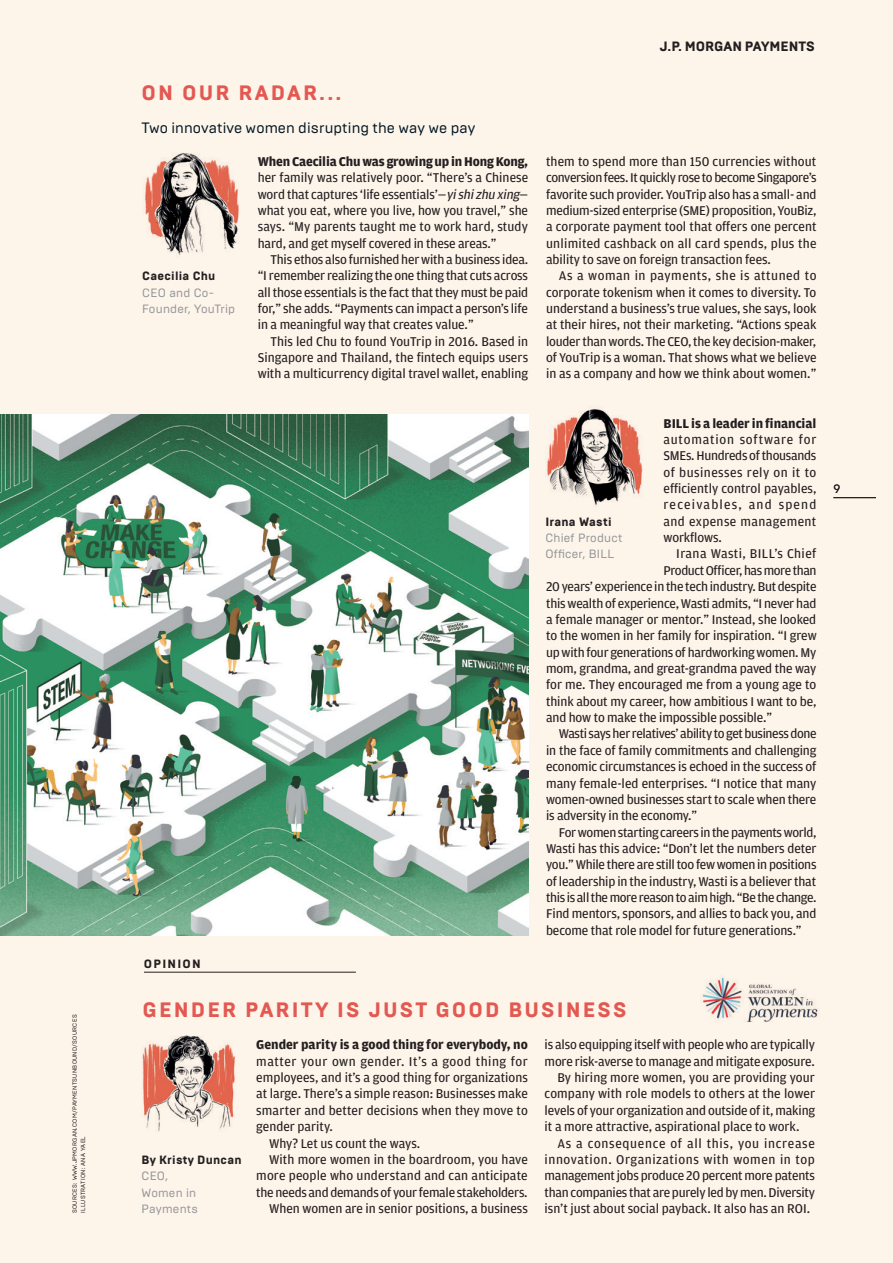
<style>
.page{position:relative;width:893px;height:1263px;background:#fdf4ea}
.page>*{position:absolute;margin:0;border:0;box-sizing:border-box;transform-origin:0 0}
.FOLIOS_left{font:800 20.85px "Brutal Type";letter-spacing:.1em;color:#e35952}
.Wired_Standfirst_1{font:15px "Brutal Type";letter-spacing:.005em;color:#011622}
.JPM_Body_2_indent{font:13.5px/16.4px "Amplitude";letter-spacing:-.01em;color:#231f20;text-align:justify}
.JPM_Body_2_indent-2{font:13.5px "Amplitude";letter-spacing:.04em;color:#231f20}
.JPM_Body_2_indent-3{font:13.5px "Amplitude";letter-spacing:.05em;color:#231f20}
.JPM_Body_2_indent-4{font:13.5px "Amplitude";letter-spacing:-.03em;color:#231f20}
.JPM_Body_2_indent-5{font:13.5px "Amplitude";letter-spacing:.025em;color:#231f20}
.Wired_Slug{font:800 13.5px "Brutal Type";color:#231f20}
.FOLIOS_left-2{font:12px/16.4px "Brutal Type";letter-spacing:.02em;color:#939598}
.FOLIOS_left-3{font:800 12px "Brutal Type";letter-spacing:.02em;color:#231f20}
.FOLIOS_left-4{font:800 12px "Brutal Type";letter-spacing:.1em;color:#231f20}
.FOLIS_right{font:12px "Brutal Type";color:#231f20}
.Wired_Gutter_credit{font:6px "Brutal Type";letter-spacing:.05em;color:#231f20}
.s1{font-weight:700}
.s2{font-style:italic}
.s3{font-weight:800;color:#231f20}
</style>
<div class="page">
<hr style="left:144px;top:972px;width:212px;height:1px;background:#231f20">
<img style="left:142px;top:1035px;width:93px;height:97px">
<img style="left:145px;top:153px;width:94px;height:102px">
<img style="left:547px;top:409px;width:95px;height:97px">
<img style="left:0;top:415px;width:528px;height:520px">
<img style="left:702px;top:977px;width:116px;height:45px">
<hr style="left:833px;top:497px;width:43px;height:1px;background:#231f20">
<p class="Wired_Gutter_credit" style="left:71px;top:1213px;width:200px;rotate:-90deg">SOURCES: WWW.JPMORGAN.COM/PAYMENTSUNBOUND/SOURCES</p>
<p class="Wired_Gutter_credit" style="left:79px;top:1213px;width:78px;rotate:-90deg">ILLUSTRATION: ANA YAEL</p>
<p class="FOLIOS_left" style="left:142px;top:80px;width:201px">ON OUR RADAR...</p>
<p class="Wired_Standfirst_1" style="left:142px;top:119px;width:335px">Two innovative women disrupting the way we pay</p>
<p class="FOLIOS_left-3" style="left:142px;top:269px;width:75px">Caecilia Chu</p>
<p class="FOLIOS_left-2" style="left:142px;top:284px;width:94px">CEO and Co-<br>Founder, YouTrip</p>
<p class="JPM_Body_2_indent" style="left:258px;top:153px;width:272px"><span class="s1">When Caecilia Chu was growing up in Hong Kong, </span>her family was relatively poor. “There’s a Chinese word that captures ‘life essentials’—<span class="s2">yishizhu xing</span>— what you eat, where you live, how you travel,” she says. “My parents taught me to work hard, study hard, and get myself covered in these areas.”</p>
<p class="JPM_Body_2_indent" style="left:258px;top:251px;width:272px;text-indent:13px">This ethos also furnished her with a business idea. “I remember realizing the one thing that cuts across all those essentials is the fact that they must be paid for,” she adds. “Payments can impact a person’s life in a meaningful way that creates value.”</p>
<p class="JPM_Body_2_indent" style="left:258px;top:333px;width:272px;text-indent:13px">This led Chu to found YouTrip in 2016. Based in Singapore and Thailand, the fintech equips users with a multicurrency digital travel wallet, enabling</p>
<p class="Wired_Slug" style="left:660px;top:38px;width:157px">J.P. MORGAN PAYMENTS</p>
<p class="JPM_Body_2_indent" style="left:546px;top:153px;width:272px">them to spend more than 150 currencies without conversion fees. It quickly rose to become Singapore’s favorite such provider. YouTrip also has a small- and medium-sized enterprise (SME) proposition, YouBiz, a corporate payment tool that offers one percent unlimited cashback on all card spends, plus the ability to save on foreign transaction fees.</p>
<p class="JPM_Body_2_indent" style="left:546px;top:268px;width:272px;text-indent:13px">As a woman in payments, she is attuned to corporate tokenism when it comes to diversity. To understand a business’s true values, she says, look at their hires, not their marketing. “Actions speak louder than words. The CEO, the key decision-maker, of YouTrip is a woman. That shows what we believe in as a company and how we think about women.”</p>
<p class="JPM_Body_2_indent" style="left:664px;top:415px;width:154px"><span class="s1">BILL is a leader in financial </span>automation software for SMEs. Hundreds of thousands of businesses rely on it to efficiently control payables, receivables, and spend and expense management workflows.</p>
<p class="JPM_Body_2_indent-5" style="left:676px;top:546px;width:142px">Irana Wasti, BILL’s Chief</p>
<p class="JPM_Body_2_indent-4" style="left:664px;top:563px;width:154px">Product Officer, has more than</p>
<p class="JPM_Body_2_indent" style="left:546px;top:579px;width:272px">20 years’ experience in the tech industry. But despite</p>
<p class="JPM_Body_2_indent" style="left:546px;top:595px;width:272px">this wealth of experience, Wasti admits, “I never had</p>
<p class="JPM_Body_2_indent" style="left:546px;top:611px;width:272px">a female manager or mentor.” Instead, she looked</p>
<p class="JPM_Body_2_indent" style="left:546px;top:628px;width:272px">to the women in her family for inspiration. “I grew</p>
<p class="JPM_Body_2_indent" style="left:546px;top:644px;width:272px">up with four generations of hardworking women. My</p>
<p class="JPM_Body_2_indent" style="left:546px;top:660px;width:272px">mom, grandma, and great-grandma paved the way</p>
<p class="JPM_Body_2_indent" style="left:546px;top:677px;width:272px">for me. They encouraged me from a young age to</p>
<p class="JPM_Body_2_indent" style="left:546px;top:693px;width:272px">think about my career, how ambitious I want to be,</p>
<p class="JPM_Body_2_indent" style="left:546px;top:709px;width:228px">and how to make the impossible possible.”</p>
<p class="JPM_Body_2_indent" style="left:546px;top:726px;width:272px;text-indent:13px">Wasti says her relatives’ ability to get business done in the face of family commitments and challenging economic circumstances is echoed in the success of many female-led enterprises. “I notice that many women-owned businesses start to scale when there is adversity in the economy.”</p>
<p class="JPM_Body_2_indent" style="left:546px;top:824px;width:272px;text-indent:13px">For women starting careers in the payments world, Wasti has this advice: “Don’t let the numbers deter you.” While there are still too few women in positions of leadership in the industry, Wasti is a believer that this is all the more reason to aim high. “Be the change.<br>Find mentors, sponsors, and allies to back you, and become that role model for future generations.”</p>
<p class="FOLIOS_left-3" style="left:545px;top:514px;width:68px">Irana Wasti</p>
<p class="FOLIOS_left-2" style="left:545px;top:530px;width:79px">Chief Product<br>Officer, BILL</p>
<p class="FOLIOS_left-4" style="left:144px;top:956px;width:58px">OPINION</p>
<p class="FOLIOS_left" style="left:143px;top:997px;width:486px">GENDER PARITY IS JUST GOOD BUSINESS</p>
<p class="JPM_Body_2_indent" style="left:256px;top:1037px;width:273px"><span class="s1">Gender parity is a good thing for everybody, no </span>matter your own gender. It’s a good thing for employees, and it’s a good thing for organizations at large. There’s a simple reason: Businesses make smarter and better decisions when they move to gender parity.</p>
<p class="JPM_Body_2_indent" style="left:269px;top:1135px;width:153px">Why? Let us count the ways.</p>
<p class="JPM_Body_2_indent" style="left:256px;top:1151px;width:273px;text-indent:13px">With more women in the boardroom, you have more people who understand and can anticipate the needs and demands of your female stakeholders.</p>
<p class="JPM_Body_2_indent" style="left:269px;top:1200px;width:260px">When women are in senior positions, a business</p>
<p class="JPM_Body_2_indent" style="left:545px;top:1037px;width:272px">is also equipping itself with people who are typically</p>
<p class="JPM_Body_2_indent" style="left:545px;top:1053px;width:272px">more risk-averse to manage and mitigate exposure.</p>
<p class="JPM_Body_2_indent" style="left:557px;top:1069px;width:259px">By hiring more women, you are providing your</p>
<p class="JPM_Body_2_indent" style="left:545px;top:1086px;width:272px">company with role models to others at the lower</p>
<p class="JPM_Body_2_indent" style="left:545px;top:1102px;width:272px">levels of your organization and outside of it, making</p>
<p class="JPM_Body_2_indent" style="left:545px;top:1118px;width:256px">it a more attractive, aspirational place to work.</p>
<p class="JPM_Body_2_indent-3" style="left:557px;top:1135px;width:259px">As a consequence of all this, you increase</p>
<p class="JPM_Body_2_indent-2" style="left:545px;top:1152px;width:272px">innovation. Organizations with women in top</p>
<p class="JPM_Body_2_indent" style="left:545px;top:1168px;width:272px">management jobs produce 20 percent more patents</p>
<p class="JPM_Body_2_indent" style="left:545px;top:1184px;width:272px">than companies that are purely led by men. Diversity</p>
<p class="JPM_Body_2_indent" style="left:545px;top:1200px;width:267px">isn’t just about social payback. It also has an ROI.</p>
<p class="FOLIOS_left-2" style="left:142px;top:1151px;width:102px"><span class="s3">By Kristy Duncan<br></span>CEO,<br>Women in<br>Payments</p>
<p class="FOLIS_right" style="left:833px;top:482px;width:8px">9</p>
</div>
